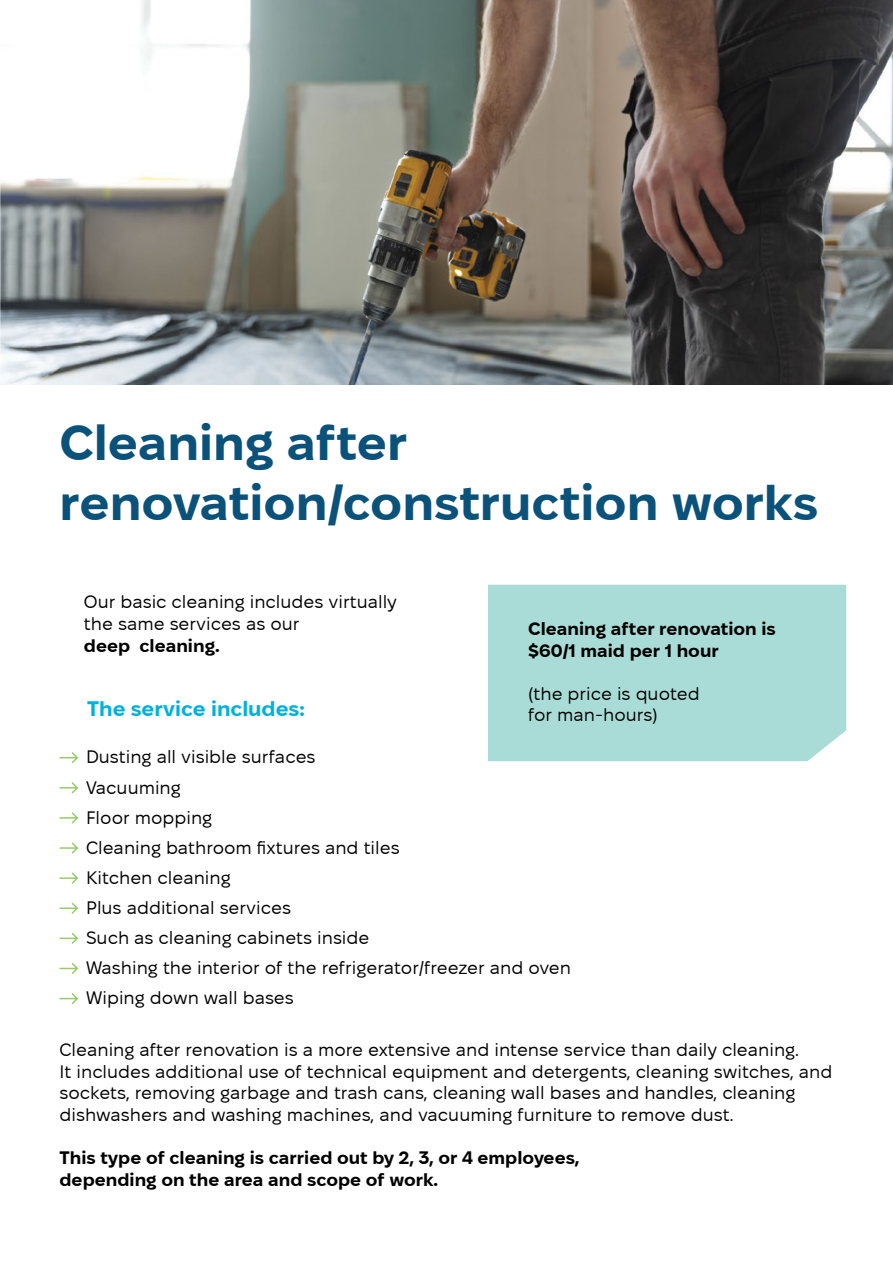
<style>
.page{position:relative;width:893px;height:1263px;background:#fff}
.page>*{position:absolute;margin:0;border:0;box-sizing:border-box;transform-origin:0 0}
.t1{font:700 49.5px/59.4px "Fixel Display";color:#0b527b}
.t2{font:700 21px "Fixel Display";color:#00b1db}
.t3{font:18px/30.2px "Fixel Display";color:#000}
.t4{font:700 18px/21.6px "Fixel Display";color:#000}
</style>
<div class="page">
<img style="left:0;top:0;width:893px;height:385px">
<svg style="left:59px;top:752px;width:20px;height:12px"></svg>
<svg style="left:59px;top:782px;width:20px;height:12px"></svg>
<svg style="left:59px;top:812px;width:19px;height:12px"></svg>
<svg style="left:59px;top:842px;width:19px;height:12px"></svg>
<svg style="left:59px;top:872px;width:20px;height:12px"></svg>
<svg style="left:59px;top:902px;width:20px;height:12px"></svg>
<svg style="left:59px;top:932px;width:20px;height:12px"></svg>
<svg style="left:59px;top:963px;width:20px;height:11px"></svg>
<svg style="left:59px;top:993px;width:20px;height:12px"></svg>
<div style="left:488px;top:585px;width:358px;height:176px;background:#a9dcd6"></div>
<h1 class="t1" style="left:60px;top:413px;width:760px">Cleaning after renovation/construction works</h1>
<p class="t3" style="left:84px;top:591px;width:314px;line-height:21.6px">Our basic cleaning includes virtually the same services as our</p>
<p class="t4" style="left:84px;top:634px;width:137px">deep cleaning.</p>
<p class="t4" style="left:528px;top:618px;width:249px">Cleaning after renovation is $60/1 maid per 1 hour</p>
<p class="t3" style="left:528px;top:682px;width:173px;line-height:21.6px">(the price is quoted for man-hours)</p>
<p class="t2" style="left:87px;top:697px;width:219px">The service includes:</p>
<p class="t3" style="left:86px;top:742px;width:487px">Dusting all visible surfaces<br>Vacuuming<br>Floor mopping<br>Cleaning bathroom fixtures and tiles<br>Kitchen cleaning<br>Plus additional services<br>Such as cleaning cabinets inside<br>Washing the interior of the refrigerator/freezer and oven<br>Wiping down wall bases</p>
<p class="t3" style="left:60px;top:1039px;width:774px;line-height:21.6px">Cleaning after renovation is a more extensive and intense service than daily cleaning.<br>It includes additional use of technical equipment and detergents, cleaning switches, and sockets, removing garbage and trash cans, cleaning wall bases and handles, cleaning dishwashers and washing machines, and vacuuming furniture to remove dust.</p>
<p class="t4" style="left:60px;top:1147px;width:521px">This type of cleaning is carried out by 2, 3, or 4 employees, depending on the area and scope of work.</p>
</div>
